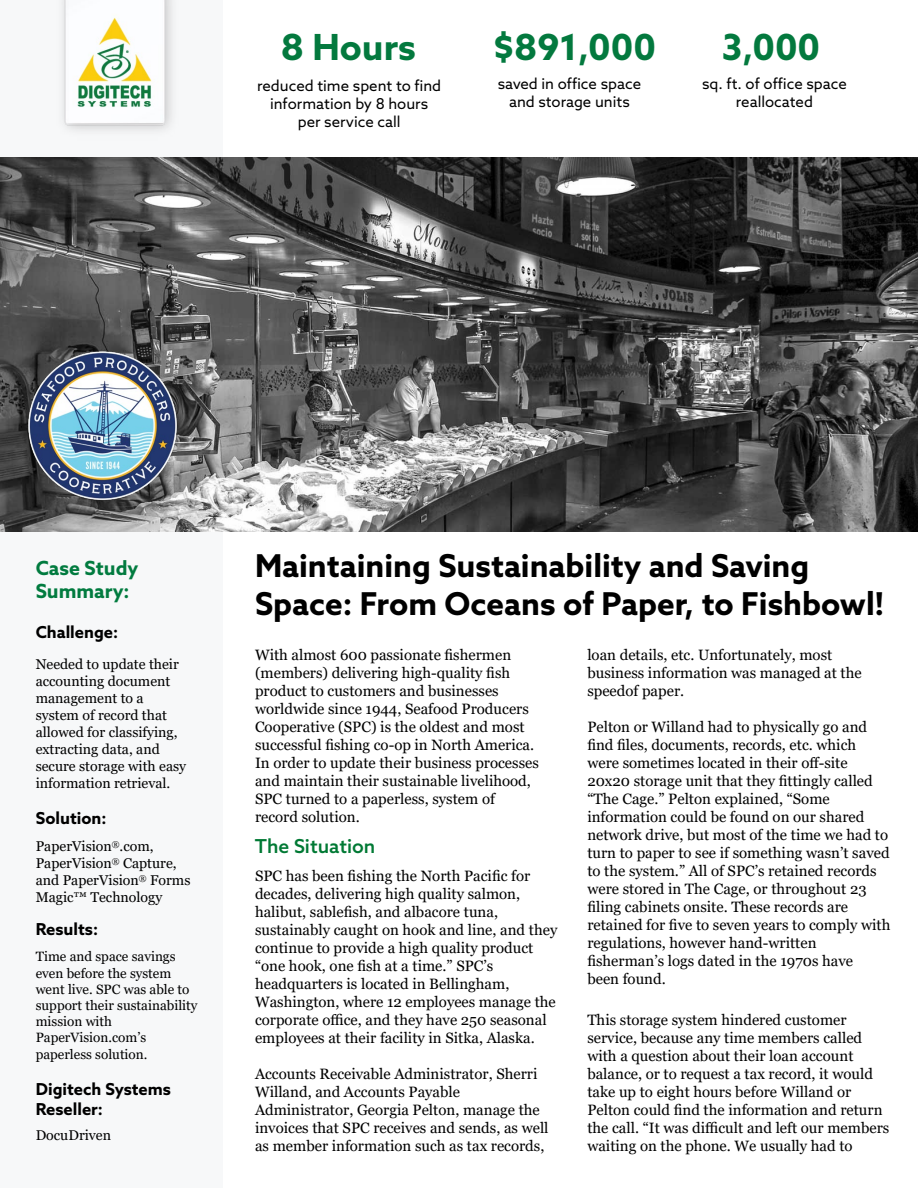
<style>
.page{position:relative;width:918px;height:1188px;background:#fff}
.page>*{position:absolute;margin:0;border:0;box-sizing:border-box;transform-origin:0 0}
.t1{font:700 36px "Azo Sans";color:#03793e}
.t2{font:700 31.5px/37.8px "Azo Sans";color:#000}
.t3{font:700 19.5px/23.4px "Azo Sans";color:#017b3f}
.t4{font:500 19.2px "Azo Sans";color:#007934}
.t5{font:700 16.5px/19.8px "Azo Sans";color:#000}
.t6{font:15px/18px "Georgia";color:#000}
.t7{font:15px/18px "Azo Sans";color:#000;text-align:center}
.t8{font:14.1px/17px "Georgia";color:#000}
.t9{font:13.5px/16.2px "Georgia";color:#000}
</style>
<div class="page">
<div style="left:0;top:0;width:222px;height:1188px;background:#f7f8f9"></div>
<img style="left:62px;top:0;width:110px;height:131px">
<img style="left:0;top:158px;width:918px;height:373px">
<img style="left:27px;top:350px;width:151px;height:150px">
<h1 class="t1" style="left:281px;top:23px;width:137px">8 Hours</h1>
<h1 class="t1" style="left:493px;top:23px;width:165px">$891,000</h1>
<h1 class="t1" style="left:722px;top:23px;width:100px">3,000</h1>
<p class="t7" style="left:257px;top:76px;width:186px">reduced time spent to find information by 8 hours per service call</p>
<p class="t7" style="left:498px;top:74px;width:145px">saved in office space and storage units</p>
<p class="t7" style="left:702px;top:74px;width:146px">sq. ft. of office space reallocated</p>
<h3 class="t3" style="left:36px;top:556px;width:104px">Case Study<br>Summary:</h3>
<p class="t5" style="left:36px;top:622px;width:84px">Challenge:</p>
<p class="t8" style="left:36px;top:656px;width:152px">Needed to update their accounting document management to a system of record that allowed for classifying, extracting data, and secure storage with easy information retrieval.</p>
<p class="t5" style="left:36px;top:808px;width:72px">Solution:</p>
<p class="t8" style="left:36px;top:838px;width:156px">PaperVision<sup>®</sup>.com,<br>PaperVision<sup>®</sup> Capture, and PaperVision<sup>®</sup> Forms<br>Magic™ Technology</p>
<p class="t5" style="left:36px;top:919px;width:64px">Results:</p>
<p class="t9" style="left:36px;top:949px;width:163px">Time and space savings even before the system went live. SPC was able to support their sustainability mission with<br>PaperVision.com’s paperless solution.</p>
<p class="t5" style="left:36px;top:1079px;width:137px">Digitech Systems<br>Reseller:</p>
<p class="t8" style="left:36px;top:1127px;width:77px">DocuDriven</p>
<h2 class="t2" style="left:255px;top:546px;width:630px">Maintaining Sustainability and Saving<br>Space: From Oceans of Paper, to Fishbowl!</h2>
<p class="t6" style="left:255px;top:646px;width:285px">With almost 600 passionate fishermen (members) delivering high-quality fish product to customers and businesses worldwide since 1944, Seafood Producers Cooperative (SPC) is the oldest and most successful fishing co-op in North America.<br>In order to update their business processes and maintain their sustainable livelihood, SPC turned to a paperless, system of record solution.</p>
<p class="t6" style="left:587px;top:646px;width:276px">loan details, etc. Unfortunately, most business information was managed at the speedof paper.</p>
<p class="t6" style="left:587px;top:718px;width:305px">Pelton or Willand had to physically go and find files, documents, records, etc. which were sometimes located in their off-site 20x20 storage unit that they fittingly called “The Cage.” Pelton explained, “Some information could be found on our shared network drive, but most of the time we had to turn to paper to see if something wasn’t saved to the system.” All of SPC’s retained records were stored in The Cage, or throughout 23 filing cabinets onsite. These records are retained for five to seven years to comply with regulations, however hand-written fisherman’s logs dated in the 1970s have<br>been found.</p>
<p class="t6" style="left:587px;top:1011px;width:303px">This storage system hindered customer service, because any time members called with a question about their loan account balance, or to request a tax record, it would take up to eight hours before Willand or Pelton could find the information and return the call. “It was difficult and left our members waiting on the phone. We usually had to</p>
<p class="t4" style="left:255px;top:834px;width:122px">The Situation</p>
<p class="t6" style="left:255px;top:867px;width:304px">SPC has been fishing the North Pacific for decades, delivering high quality salmon, halibut, sablefish, and albacore tuna, sustainably caught on hook and line, and they continue to provide a high quality product “one hook, one fish at a time.” SPC’s headquarters is located in Bellingham, Washington, where 12 employees manage the corporate office, and they have 250 seasonal employees at their facility in Sitka, Alaska.</p>
<p class="t6" style="left:255px;top:1065px;width:295px">Accounts Receivable Administrator, Sherri Willand, and Accounts Payable Administrator, Georgia Pelton, manage the invoices that SPC receives and sends, as well as member information such as tax records,</p>
</div>
